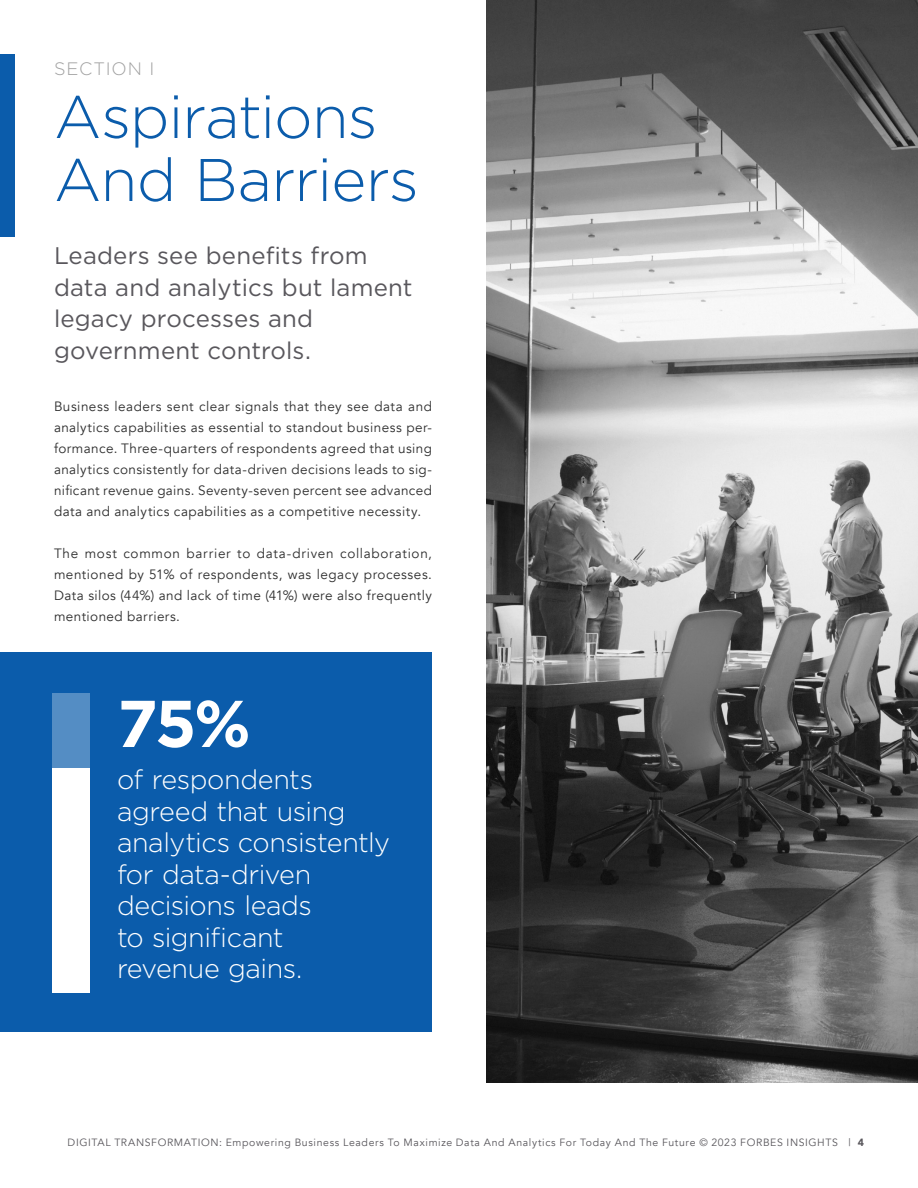
<style>
.page{position:relative;width:918px;height:1188px;background:#fff}
.page>*{position:absolute;margin:0;border:0;box-sizing:border-box;transform-origin:0 0}
.t1{font:700 66px "Gotham";color:#fff}
.Section_Titles{font:300 60px/63px "Gotham";letter-spacing:-.015em;color:#0b5cab}
.t2{font:300 27px/31.5px "Gotham";letter-spacing:-.02em;color:#fff}
.Section_DEKs{font:24px/31.5px "Gotham";letter-spacing:.01em;color:#59575c}
.Section{font:300 18px "Gotham";letter-spacing:.055em;color:#a1a1a1}
.Body_Copy{font:13.5px/21px "Avenir";letter-spacing:.03em;color:#2e2e2e;text-align:justify}
.t3{font:10.5px "Avenir";letter-spacing:.06em;color:#59575c}
.s1{font-weight:900}
</style>
<div class="page">
<svg style="left:486px;top:0;width:432px;height:1083px;background:#797979"></svg>
<div style="left:0;top:54px;width:15px;height:182px;background:#0b5cab"></div>
<div style="left:0;top:652px;width:432px;height:380px;background:#0b5cab"></div>
<div style="left:52px;top:693px;width:38px;height:300px;background:#548dc4"></div>
<div style="left:52px;top:768px;width:38px;height:225px;background:#fff"></div>
<p class="Section" style="left:54px;top:57px;width:102px">SECTION I</p>
<p class="Section_Titles" style="left:54px;top:84px;width:366px">Aspirations<br>And Barriers</p>
<p class="Section_DEKs" style="left:54px;top:239px;width:360px">Leaders see benefits from data and analytics but lament legacy processes and government controls.</p>
<p class="Body_Copy" style="left:54px;top:396px;width:380px">Business leaders sent clear signals that they see data and analytics capabilities as essential to standout business per&shy;formance. Three-quarters of respondents agreed that using analytics consistently for data-driven decisions leads to sig&shy;nificant revenue gains. Seventy-seven percent see advanced data and analytics capabilities as a competitive necessity.</p>
<p class="Body_Copy" style="left:54px;top:543px;width:380px">The most common barrier to data-driven collaboration, mentioned by 51% of respondents, was legacy processes.<br>Data silos (44%) and lack of time (41%) were also frequently mentioned barriers.</p>
<p class="t1" style="left:117px;top:680px;width:135px">75%</p>
<p class="t2" style="left:117px;top:763px;width:275px">of respondents agreed that using analytics consistently for data-driven decisions leads<br>to significant revenue gains.</p>
<p class="t3" style="left:68px;top:1136px;width:798px">DIGITAL TRANSFORMATION: Empowering Business Leaders To Maximize Data And Analytics For Today And The Future © 2023 FORBES INSIGHTS | <span class="s1">4</span></p>
</div>
